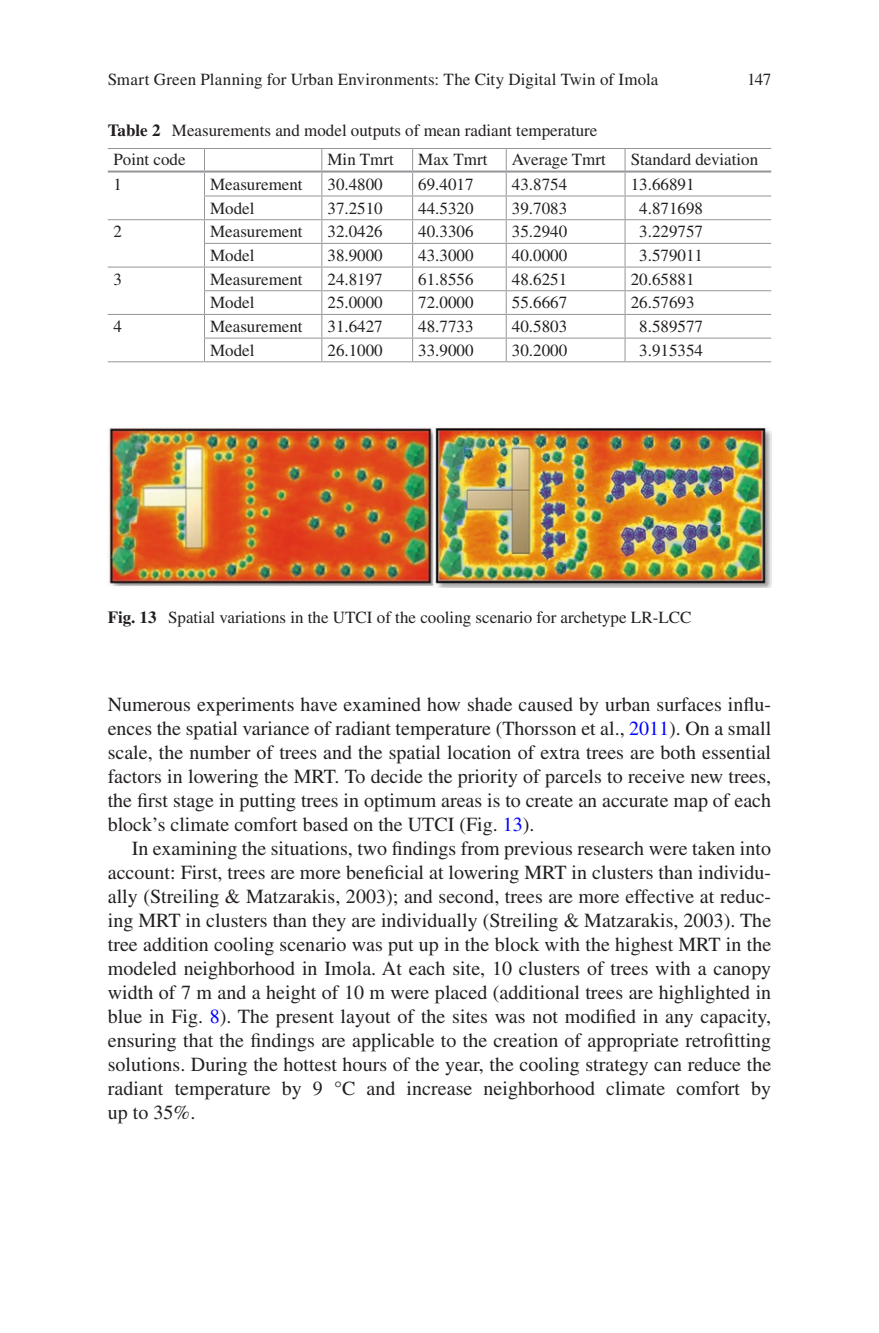
<style>
.page{position:relative;width:879px;height:1333px;background:#fff}
.page>*{position:absolute;margin:0;border:0;box-sizing:border-box;transform-origin:0 0}
.Text{font:20px/24px "Times LT Std";color:#231f20;text-align:justify}
.Text_flush{font:20px/24px "Times LT Std";color:#231f20;text-align:justify}
.T_Body{font:17px "Times LT Std";color:#231f20}
.T_Head{font:17px "Times LT Std";color:#231f20}
.s1{font-weight:700}
.s2{color:#00f}
</style>
<div class="page">
<hr style="left:108px;top:170px;width:96px;height:2px;background:#939598">
<hr style="left:204px;top:170px;width:118px;height:2px;background:#939598">
<hr style="left:322px;top:170px;width:91px;height:2px;background:#939598">
<hr style="left:413px;top:170px;width:93px;height:2px;background:#939598">
<hr style="left:506px;top:170px;width:119px;height:2px;background:#939598">
<hr style="left:625px;top:170px;width:146px;height:2px;background:#939598">
<hr style="left:506px;top:361px;width:119px;height:1px;background:#939598">
<svg style="left:506px;top:149px;width:1px;height:212px"></svg>
<hr style="left:413px;top:361px;width:93px;height:1px;background:#939598">
<svg style="left:412px;top:149px;width:1px;height:212px"></svg>
<hr style="left:322px;top:361px;width:91px;height:1px;background:#939598">
<svg style="left:321px;top:149px;width:1px;height:212px"></svg>
<hr style="left:204px;top:361px;width:118px;height:1px;background:#939598">
<svg style="left:624px;top:149px;width:1px;height:212px"></svg>
<hr style="left:625px;top:361px;width:146px;height:1px;background:#939598">
<hr style="left:108px;top:361px;width:96px;height:1px;background:#939598">
<hr style="left:108px;top:148px;width:96px;height:1px;background:#939598">
<hr style="left:204px;top:148px;width:118px;height:1px;background:#939598">
<hr style="left:322px;top:148px;width:91px;height:1px;background:#939598">
<hr style="left:413px;top:148px;width:93px;height:1px;background:#939598">
<hr style="left:506px;top:148px;width:119px;height:1px;background:#939598">
<hr style="left:625px;top:148px;width:146px;height:1px;background:#939598">
<hr style="left:204px;top:195px;width:118px;height:1px;background:#939598">
<hr style="left:322px;top:195px;width:91px;height:1px;background:#939598">
<hr style="left:413px;top:195px;width:93px;height:1px;background:#939598">
<hr style="left:506px;top:195px;width:119px;height:1px;background:#939598">
<hr style="left:625px;top:195px;width:146px;height:1px;background:#939598">
<hr style="left:108px;top:219px;width:96px;height:1px;background:#939598">
<hr style="left:204px;top:219px;width:118px;height:1px;background:#939598">
<hr style="left:322px;top:219px;width:91px;height:1px;background:#939598">
<hr style="left:413px;top:219px;width:93px;height:1px;background:#939598">
<hr style="left:506px;top:219px;width:119px;height:1px;background:#939598">
<hr style="left:625px;top:219px;width:146px;height:1px;background:#939598">
<hr style="left:204px;top:243px;width:118px;height:1px;background:#939598">
<hr style="left:322px;top:243px;width:91px;height:1px;background:#939598">
<hr style="left:413px;top:243px;width:93px;height:1px;background:#939598">
<hr style="left:506px;top:243px;width:119px;height:1px;background:#939598">
<hr style="left:625px;top:243px;width:146px;height:1px;background:#939598">
<hr style="left:108px;top:266px;width:96px;height:1px;background:#939598">
<hr style="left:204px;top:266px;width:118px;height:1px;background:#939598">
<hr style="left:322px;top:266px;width:91px;height:1px;background:#939598">
<hr style="left:413px;top:266px;width:93px;height:1px;background:#939598">
<hr style="left:506px;top:266px;width:119px;height:1px;background:#939598">
<hr style="left:625px;top:266px;width:146px;height:1px;background:#939598">
<hr style="left:204px;top:290px;width:118px;height:1px;background:#939598">
<svg style="left:204px;top:149px;width:1px;height:212px"></svg>
<hr style="left:322px;top:290px;width:91px;height:1px;background:#939598">
<hr style="left:413px;top:290px;width:93px;height:1px;background:#939598">
<hr style="left:506px;top:290px;width:119px;height:1px;background:#939598">
<hr style="left:625px;top:290px;width:146px;height:1px;background:#939598">
<hr style="left:108px;top:314px;width:96px;height:1px;background:#939598">
<hr style="left:204px;top:314px;width:118px;height:1px;background:#939598">
<hr style="left:322px;top:314px;width:91px;height:1px;background:#939598">
<hr style="left:413px;top:314px;width:93px;height:1px;background:#939598">
<hr style="left:506px;top:314px;width:119px;height:1px;background:#939598">
<hr style="left:625px;top:314px;width:146px;height:1px;background:#939598">
<hr style="left:204px;top:337px;width:118px;height:1px;background:#939598">
<hr style="left:322px;top:337px;width:91px;height:1px;background:#939598">
<hr style="left:413px;top:337px;width:93px;height:1px;background:#939598">
<hr style="left:506px;top:337px;width:119px;height:1px;background:#939598">
<hr style="left:625px;top:337px;width:146px;height:1px;background:#939598">
<img style="left:108px;top:428px;width:663px;height:159px">
<p class="T_Head" style="left:108px;top:70px;width:552px">Smart Green Planning for Urban Environments: The City Digital Twin of Imola</p>
<p class="T_Head" style="left:747px;top:70px;width:26px">147</p>
<p class="T_Head" style="left:108px;top:121px;width:491px"><span class="s1">Table 2</span> Measurements and model outputs of mean radiant temperature</p>
<p class="T_Head" style="left:113px;top:149px;width:74px">Point code</p>
<p class="T_Head" style="left:327px;top:149px;width:68px">Min Tmrt</p>
<p class="T_Head" style="left:418px;top:149px;width:71px">Max Tmrt</p>
<p class="T_Head" style="left:512px;top:149px;width:96px">Average Tmrt</p>
<p class="T_Head" style="left:631px;top:149px;width:129px">Standard deviation</p>
<p class="T_Body" style="left:113px;top:174px;width:10px">1</p>
<p class="T_Body" style="left:210px;top:174px;width:94px">Measurement</p>
<p class="T_Body" style="left:327px;top:174px;width:57px">30.4800</p>
<p class="T_Body" style="left:418px;top:174px;width:57px">69.4017</p>
<p class="T_Body" style="left:512px;top:174px;width:57px">43.8754</p>
<p class="T_Body" style="left:631px;top:174px;width:65px">13.66891</p>
<p class="T_Body" style="left:210px;top:198px;width:46px">Model</p>
<p class="T_Body" style="left:327px;top:198px;width:57px">37.2510</p>
<p class="T_Body" style="left:418px;top:198px;width:57px">44.5320</p>
<p class="T_Body" style="left:512px;top:198px;width:57px">39.7083</p>
<p class="T_Body" style="left:639px;top:198px;width:65px">4.871698</p>
<p class="T_Body" style="left:113px;top:222px;width:10px">2</p>
<p class="T_Body" style="left:210px;top:222px;width:94px">Measurement</p>
<p class="T_Body" style="left:327px;top:222px;width:57px">32.0426</p>
<p class="T_Body" style="left:418px;top:222px;width:57px">40.3306</p>
<p class="T_Body" style="left:512px;top:222px;width:57px">35.2940</p>
<p class="T_Body" style="left:639px;top:222px;width:65px">3.229757</p>
<p class="T_Body" style="left:210px;top:245px;width:46px">Model</p>
<p class="T_Body" style="left:327px;top:245px;width:57px">38.9000</p>
<p class="T_Body" style="left:418px;top:245px;width:57px">43.3000</p>
<p class="T_Body" style="left:512px;top:245px;width:57px">40.0000</p>
<p class="T_Body" style="left:639px;top:245px;width:65px">3.579011</p>
<p class="T_Body" style="left:113px;top:269px;width:10px">3</p>
<p class="T_Body" style="left:210px;top:269px;width:94px">Measurement</p>
<p class="T_Body" style="left:327px;top:269px;width:57px">24.8197</p>
<p class="T_Body" style="left:418px;top:269px;width:57px">61.8556</p>
<p class="T_Body" style="left:512px;top:269px;width:57px">48.6251</p>
<p class="T_Body" style="left:631px;top:269px;width:65px">20.65881</p>
<p class="T_Body" style="left:210px;top:293px;width:46px">Model</p>
<p class="T_Body" style="left:327px;top:293px;width:57px">25.0000</p>
<p class="T_Body" style="left:418px;top:293px;width:57px">72.0000</p>
<p class="T_Body" style="left:512px;top:293px;width:57px">55.6667</p>
<p class="T_Body" style="left:631px;top:293px;width:65px">26.57693</p>
<p class="T_Body" style="left:113px;top:317px;width:10px">4</p>
<p class="T_Body" style="left:210px;top:317px;width:94px">Measurement</p>
<p class="T_Body" style="left:327px;top:317px;width:57px">31.6427</p>
<p class="T_Body" style="left:418px;top:317px;width:57px">48.7733</p>
<p class="T_Body" style="left:512px;top:317px;width:57px">40.5803</p>
<p class="T_Body" style="left:639px;top:317px;width:65px">8.589577</p>
<p class="T_Body" style="left:210px;top:340px;width:46px">Model</p>
<p class="T_Body" style="left:327px;top:340px;width:57px">26.1000</p>
<p class="T_Body" style="left:418px;top:340px;width:57px">33.9000</p>
<p class="T_Body" style="left:512px;top:340px;width:57px">30.2000</p>
<p class="T_Body" style="left:639px;top:340px;width:65px">3.915354</p>
<p class="T_Head" style="left:108px;top:608px;width:585px"><span class="s1">Fig. 13</span> Spatial variations in the UTCI of the cooling scenario for archetype LR-LCC</p>
<p class="Text_flush" style="left:108px;top:692px;width:665px">Numerous experiments have examined how shade caused by urban surfaces influ&shy;ences the spatial variance of radiant temperature (Thorsson et al., <span class="s2">2011</span>). On a small scale, the number of trees and the spatial location of extra trees are both essential factors in lowering the MRT. To decide the priority of parcels to receive new trees, the first stage in putting trees in optimum areas is to create an accurate map of each block’s climate comfort based on the UTCI (Fig. <span class="s2">13</span>).</p>
<p class="Text" style="left:108px;top:836px;width:665px;text-indent:24px">In examining the situations, two findings from previous research were taken into account: First, trees are more beneficial at lowering MRT in clusters than individu&shy;ally (Streiling &amp; Matzarakis, 2003); and second, trees are more effective at reduc&shy;ing MRT in clusters than they are individually (Streiling &amp; Matzarakis, 2003). The tree addition cooling scenario was put up in the block with the highest MRT in the modeled neighborhood in Imola. At each site, 10 clusters of trees with a canopy width of 7 m and a height of 10 m were placed (additional trees are highlighted in blue in Fig. <span class="s2">8</span>). The present layout of the sites was not modified in any capacity, ensuring that the findings are applicable to the creation of appropriate retrofitting solutions. During the hottest hours of the year, the cooling strategy can reduce the radiant temperature by 9 °C and increase neighborhood climate comfort by up to 35%.</p>
</div>
